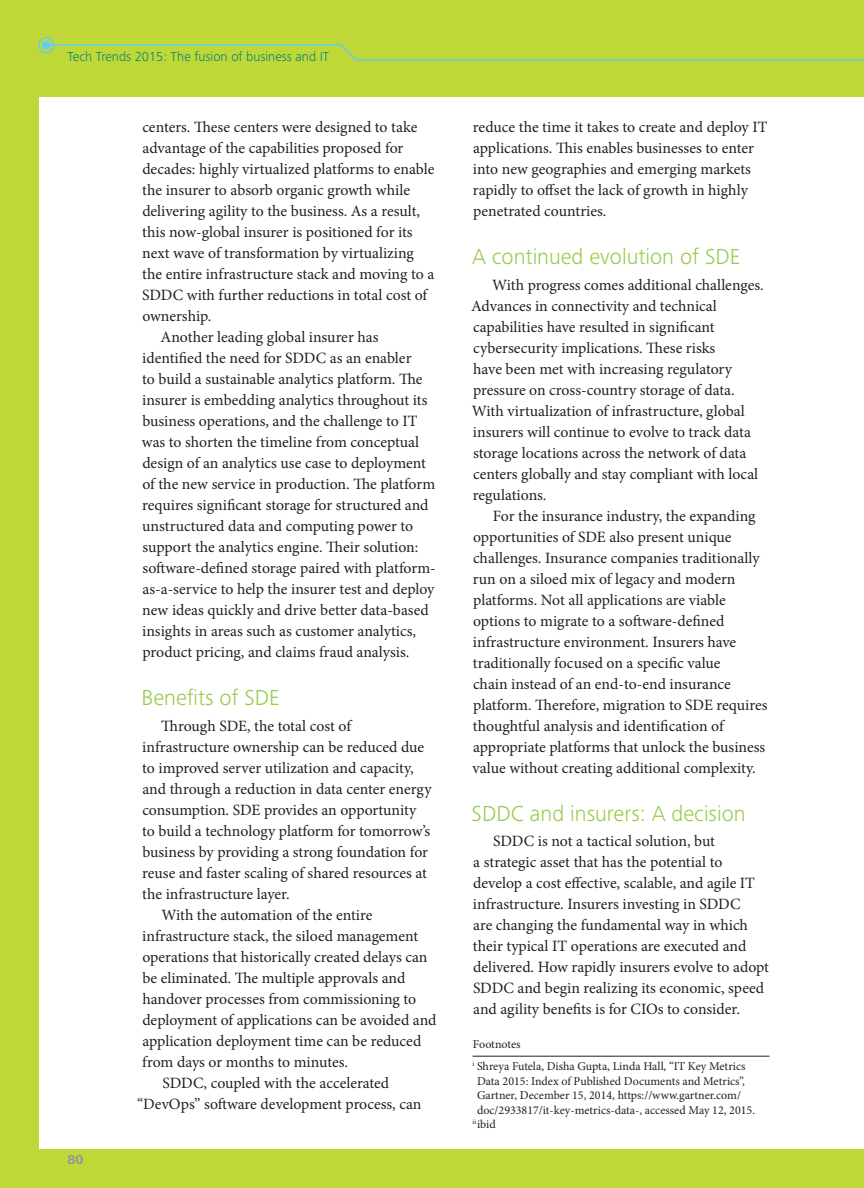
<style>
.page{position:relative;width:864px;height:1188px;background:#fff}
.page>*{position:absolute;margin:0;border:0;box-sizing:border-box;transform-origin:0 0}
.InsuranceHead{font:300 22.5px "Frutiger Next Pro";color:#97ca49}
.InsurancePara{font:15.75px/21px "Minion Pro";color:#231f20}
.t1{font:300 13.5px "Frutiger Next Pro";color:#00847b}
.t2{font:700 13.5px "Frutiger Next Pro";color:#939598}
.t3{font:12px/14.4px "Minion Pro";color:#231f20}
</style>
<div class="page">
<div style="left:0;top:0;width:39px;height:1188px;background:#c0d738"></div>
<div style="left:0;top:0;width:864px;height:96px;background:#c0d738"></div>
<div style="left:0;top:1150px;width:864px;height:38px;background:#c0d738"></div>
<svg style="left:50px;top:44px;width:814px;height:17px"></svg>
<div style="left:42px;top:41px;width:9px;height:9px;background:#63cdf3;border-radius:50%"></div>
<div style="left:38px;top:37px;width:17px;height:17px;border:2px solid #63cdf3;border-radius:50%"></div>
<hr style="left:472px;top:1056px;width:298px;height:1px;background:#231f20">
<p class="t1" style="left:68px;top:49px;width:263px">Tech Trends 2015: The fusion of business and IT</p>
<p class="t2" style="left:68px;top:1152px;width:17px">80</p>
<p class="InsurancePara" style="left:142px;top:117px;width:294px">centers. These centers were designed to take advantage of the capabilities proposed for decades: highly virtualized platforms to enable the insurer to absorb organic growth while delivering agility to the business. As a result, this now-global insurer is positioned for its next wave of transformation by virtualizing the entire infrastructure stack and moving to a SDDC with further reductions in total cost of ownership.</p>
<p class="InsurancePara" style="left:142px;top:327px;width:295px;text-indent:19px">Another leading global insurer has identified the need for SDDC as an enabler<br>to build a sustainable analytics platform. The insurer is embedding analytics throughout its business operations, and the challenge to IT was to shorten the timeline from conceptual design of an analytics use case to deployment of the new service in production. The platform requires significant storage for structured and unstructured data and computing power to support the analytics engine. Their solution: software-defined storage paired with platform&shy;as-a-service to help the insurer test and deploy new ideas quickly and drive better data-based insights in areas such as customer analytics, product pricing, and claims fraud analysis.</p>
<p class="InsuranceHead" style="left:142px;top:685px;width:140px">Benefits of SDE</p>
<p class="InsurancePara" style="left:142px;top:716px;width:291px;text-indent:19px">Through SDE, the total cost of infrastructure ownership can be reduced due to improved server utilization and capacity, and through a reduction in data center energy consumption. SDE provides an opportunity to build a technology platform for tomorrow’s business by providing a strong foundation for reuse and faster scaling of shared resources at the infrastructure layer.</p>
<p class="InsurancePara" style="left:142px;top:905px;width:296px;text-indent:19px">With the automation of the entire infrastructure stack, the siloed management operations that historically created delays can be eliminated. The multiple approvals and handover processes from commissioning to deployment of applications can be avoided and application deployment time can be reduced from days or months to minutes.</p>
<p class="InsurancePara" style="left:137px;top:1073px;width:286px;text-align:center">SDDC, coupled with the accelerated “DevOps” software development process, can</p>
<p class="InsurancePara" style="left:473px;top:117px;width:296px">reduce the time it takes to create and deploy IT applications. This enables businesses to enter into new geographies and emerging markets rapidly to offset the lack of growth in highly penetrated countries.</p>
<p class="InsuranceHead" style="left:472px;top:244px;width:270px">A continued evolution of SDE</p>
<p class="InsurancePara" style="left:471px;top:275px;width:294px;text-indent:21px">With progress comes additional challenges.<br>Advances in connectivity and technical capabilities have resulted in significant cybersecurity implications. These risks<br>have been met with increasing regulatory pressure on cross-country storage of data.<br>With virtualization of infrastructure, global insurers will continue to evolve to track data storage locations across the network of data centers globally and stay compliant with local regulations.</p>
<p class="InsurancePara" style="left:473px;top:506px;width:296px;text-indent:20px">For the insurance industry, the expanding opportunities of SDE also present unique challenges. Insurance companies traditionally run on a siloed mix of legacy and modern platforms. Not all applications are viable options to migrate to a software-defined infrastructure environment. Insurers have traditionally focused on a specific value<br>chain instead of an end-to-end insurance platform. Therefore, migration to SDE requires thoughtful analysis and identification of appropriate platforms that unlock the business value without creating additional complexity.</p>
<p class="InsuranceHead" style="left:472px;top:801px;width:276px">SDDC and insurers: A decision</p>
<p class="InsurancePara" style="left:473px;top:831px;width:298px;text-indent:20px">SDDC is not a tactical solution, but<br>a strategic asset that has the potential to develop a cost effective, scalable, and agile IT infrastructure. Insurers investing in SDDC<br>are changing the fundamental way in which their typical IT operations are executed and delivered. How rapidly insurers evolve to adopt SDDC and begin realizing its economic, speed and agility benefits is for CIOs to consider.</p>
<p class="t3" style="left:473px;top:1037px;width:49px">Footnotes</p>
<p class="t3" style="left:477px;top:1059px;width:280px;text-indent:-4px"><sup>i</sup> Shreya Futela, Disha Gupta, Linda Hall, “IT Key Metrics Data 2015: Index of Published Documents and Metrics”, Gartner, December 15, 2014, https://www.gartner.com/ doc/2933817/it-key-metrics-data-, accessed May 12, 2015.</p>
<p class="t3" style="left:472px;top:1117px;width:25px"><sup>ii</sup>ibid</p>
</div>
